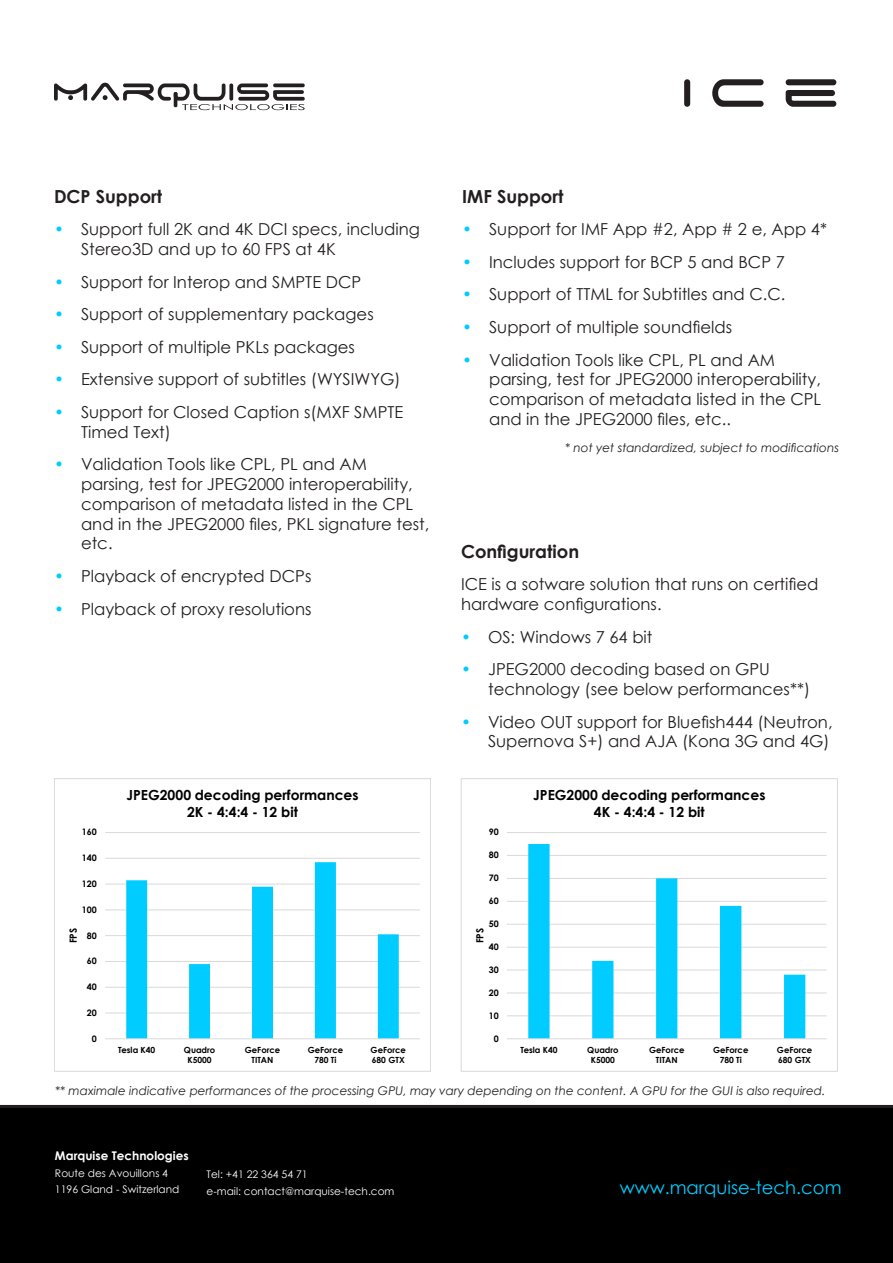
<style>
.page{position:relative;width:893px;height:1263px;background:#fff}
.page>*{position:absolute;margin:0;border:0;box-sizing:border-box;transform-origin:0 0}
.t1{font:63px "Space Age";color:#231f20}
.t2{font:700 18px "Century Gothic";color:#231f20}
.t3{font:18px "Century Gothic";color:#00cdff}
.t4{font:16.5px/19.8px "Century Gothic";color:#231f20}
.t5{font:700 13.95px/17px "Century Gothic";color:#000;text-align:center}
.t6{font:italic 12px "Century Gothic";color:#231f20}
.t7{font:700 12px "Century Gothic";color:#fff}
.t8{font:10.5px "Century Gothic";color:#fff}
.t9{font:700 9.9px "Century Gothic";color:#000}
.t10{font:700 8.85px "Century Gothic";color:#000}
.t11{font:700 8.4px/10.4px "Century Gothic";color:#000;text-align:center}
.s1{color:#0cf}
</style>
<div class="page">
<div style="left:0;top:1105px;width:893px;height:158px;background:#000"></div>
<hr style="left:105px;top:1012px;width:315px;height:1px;background:#d9d9d9">
<hr style="left:105px;top:987px;width:315px;height:1px;background:#d9d9d9">
<hr style="left:105px;top:961px;width:315px;height:1px;background:#d9d9d9">
<hr style="left:105px;top:935px;width:315px;height:1px;background:#d9d9d9">
<hr style="left:105px;top:909px;width:315px;height:1px;background:#d9d9d9">
<hr style="left:105px;top:884px;width:315px;height:1px;background:#d9d9d9">
<hr style="left:105px;top:858px;width:315px;height:1px;background:#d9d9d9">
<hr style="left:105px;top:832px;width:315px;height:1px;background:#d9d9d9">
<svg style="left:126px;top:862px;width:273px;height:176px"></svg>
<hr style="left:105px;top:1038px;width:315px;height:1px;background:#d9d9d9">
<div style="left:54px;top:778px;width:377px;height:293px;border:1px solid #d9d9d9"></div>
<hr style="left:507px;top:1015px;width:320px;height:1px;background:#d9d9d9">
<hr style="left:507px;top:993px;width:320px;height:1px;background:#d9d9d9">
<hr style="left:507px;top:970px;width:320px;height:1px;background:#d9d9d9">
<hr style="left:507px;top:947px;width:320px;height:1px;background:#d9d9d9">
<hr style="left:507px;top:924px;width:320px;height:1px;background:#d9d9d9">
<hr style="left:507px;top:901px;width:320px;height:1px;background:#d9d9d9">
<hr style="left:507px;top:878px;width:320px;height:1px;background:#d9d9d9">
<hr style="left:507px;top:855px;width:320px;height:1px;background:#d9d9d9">
<hr style="left:507px;top:832px;width:320px;height:1px;background:#d9d9d9">
<svg style="left:528px;top:844px;width:277px;height:194px"></svg>
<hr style="left:507px;top:1038px;width:320px;height:1px;background:#d9d9d9">
<div style="left:461px;top:778px;width:377px;height:293px;border:1px solid #d9d9d9"></div>
<svg style="left:54px;top:83px;width:251px;height:27px"></svg>
<hr style="left:174px;top:92px;width:3px;height:15px;background:#231f20;border-radius:2px">
<p class="t1" style="left:681px;top:64px;width:160px">ice</p>
<p class="t2" style="left:54px;top:183px;width:110px">DCP Support</p>
<p class="t4" style="left:81px;top:219px;width:340px;text-indent:-27px"><span class="s1">•</span> Support full 2K and 4K DCI specs, including<br>Stereo3D and up to 60 FPS at 4K</p>
<p class="t4" style="left:54px;top:272px;width:309px"><span class="s1">•</span> Support for Interop and SMPTE DCP</p>
<p class="t4" style="left:54px;top:304px;width:321px"><span class="s1">•</span> Support of supplementary packages</p>
<p class="t4" style="left:54px;top:337px;width:302px"><span class="s1">•</span> Support of multiple PKLs packages</p>
<p class="t4" style="left:54px;top:369px;width:348px"><span class="s1">•</span> Extensive support of subtitles (WYSIWYG)</p>
<p class="t4" style="left:81px;top:402px;width:324px;text-indent:-27px"><span class="s1">•</span> Support for Closed Caption s(MXF SMPTE<br>Timed Text)</p>
<p class="t4" style="left:81px;top:454px;width:350px;text-indent:-27px"><span class="s1">•</span> Validation Tools like CPL, PL and AM parsing, test for JPEG2000 interoperability, comparison of metadata listed in the CPL and in the JPEG2000 files, PKL signature test, etc.</p>
<p class="t4" style="left:54px;top:566px;width:259px"><span class="s1">•</span> Playback of encrypted DCPs</p>
<p class="t4" style="left:54px;top:598px;width:259px"><span class="s1">•</span> Playback of proxy resolutions</p>
<p class="t2" style="left:462px;top:183px;width:103px">IMF Support</p>
<p class="t4" style="left:462px;top:219px;width:366px"><span class="s1">•</span> Support for IMF App #2, App # 2 e, App 4*</p>
<p class="t4" style="left:462px;top:252px;width:324px"><span class="s1">•</span> Includes support for BCP 5 and BCP 7</p>
<p class="t4" style="left:462px;top:284px;width:325px"><span class="s1">•</span> Support of TTML for Subtitles and C.C.</p>
<p class="t4" style="left:462px;top:317px;width:272px"><span class="s1">•</span> Support of multiple soundfields</p>
<p class="t4" style="left:489px;top:349px;width:334px;text-indent:-27px"><span class="s1">•</span> Validation Tools like CPL, PL and AM parsing, test for JPEG2000 interoperability, comparison of metadata listed in the CPL and in the JPEG2000 files, etc..</p>
<p class="t6" style="left:565px;top:439px;width:275px">* not yet standardized, subject to modifications</p>
<p class="t2" style="left:461px;top:538px;width:120px">Configuration</p>
<p class="t4" style="left:461px;top:574px;width:359px">ICE is a sotware solution that runs on certified hardware configurations.</p>
<p class="t4" style="left:461px;top:627px;width:193px"><span class="s1">•</span> OS: Windows 7 64 bit</p>
<p class="t4" style="left:488px;top:659px;width:324px;text-indent:-27px"><span class="s1">•</span> JPEG2000 decoding based on GPU technology (see below performances**)</p>
<p class="t4" style="left:461px;top:711px;width:373px;text-align:right"><span class="s1">•</span> Video OUT support for Bluefish444 (Neutron,<br>Supernova S+) and AJA (Kona 3G and 4G)</p>
<p class="t5" style="left:126px;top:786px;width:234px">JPEG2000 decoding performances<br>2K - 4:4:4 - 12 bit</p>
<p class="t5" style="left:533px;top:786px;width:234px">JPEG2000 decoding performances<br>4K - 4:4:4 - 12 bit</p>
<p class="t10" style="left:82px;top:825px;width:16px">160</p>
<p class="t10" style="left:489px;top:825px;width:11px">90</p>
<p class="t10" style="left:82px;top:851px;width:16px">140</p>
<p class="t10" style="left:489px;top:848px;width:11px">80</p>
<p class="t10" style="left:82px;top:877px;width:16px">120</p>
<p class="t10" style="left:489px;top:871px;width:11px">70</p>
<p class="t10" style="left:82px;top:903px;width:16px">100</p>
<p class="t10" style="left:489px;top:894px;width:11px">60</p>
<p class="t9" style="left:66px;top:943px;width:17px;rotate:-90deg">FPS</p>
<p class="t10" style="left:87px;top:929px;width:11px">80</p>
<p class="t10" style="left:489px;top:917px;width:11px">50</p>
<p class="t9" style="left:472px;top:943px;width:17px;rotate:-90deg">FPS</p>
<p class="t10" style="left:489px;top:940px;width:11px">40</p>
<p class="t10" style="left:87px;top:954px;width:11px">60</p>
<p class="t10" style="left:489px;top:963px;width:11px">30</p>
<p class="t10" style="left:87px;top:980px;width:11px">40</p>
<p class="t10" style="left:489px;top:986px;width:11px">20</p>
<p class="t10" style="left:87px;top:1006px;width:11px">20</p>
<p class="t10" style="left:489px;top:1009px;width:11px">10</p>
<p class="t10" style="left:92px;top:1032px;width:6px">0</p>
<p class="t10" style="left:494px;top:1032px;width:6px">0</p>
<p class="t11" style="left:118px;top:1044px;width:39px">Tesla K40</p>
<p class="t11" style="left:184px;top:1044px;width:33px">Quadro<br>K5000</p>
<p class="t11" style="left:245px;top:1044px;width:37px">GeForce<br>TITAN</p>
<p class="t11" style="left:308px;top:1044px;width:37px">GeForce<br>780 Ti</p>
<p class="t11" style="left:371px;top:1044px;width:37px;text-align:left">GeForce<br>680 GTX</p>
<p class="t11" style="left:520px;top:1044px;width:39px">Tesla K40</p>
<p class="t11" style="left:587px;top:1044px;width:33px">Quadro<br>K5000</p>
<p class="t11" style="left:649px;top:1044px;width:37px">GeForce<br>TITAN</p>
<p class="t11" style="left:713px;top:1044px;width:37px">GeForce<br>780 Ti</p>
<p class="t11" style="left:777px;top:1044px;width:37px;text-align:left">GeForce<br>680 GTX</p>
<p class="t6" style="left:55px;top:1082px;width:772px">** maximale indicative performances of the processing GPU, may vary depending on the content. A GPU for the GUI is also required.</p>
<p class="t7" style="left:55px;top:1146px;width:135px">Marquise Technologies</p>
<p class="t8" style="left:55px;top:1165px;width:115px">Route des Avouillons 4</p>
<p class="t8" style="left:55px;top:1182px;width:126px">1196 Gland - Switzerland</p>
<p class="t8" style="left:207px;top:1166px;width:103px">Tel: +41 22 364 54 71</p>
<p class="t8" style="left:207px;top:1183px;width:189px">e-mail: contact@marquise-tech.com</p>
<p class="t3" style="left:620px;top:1175px;width:223px">www.marquise-tech.com</p>
</div>
